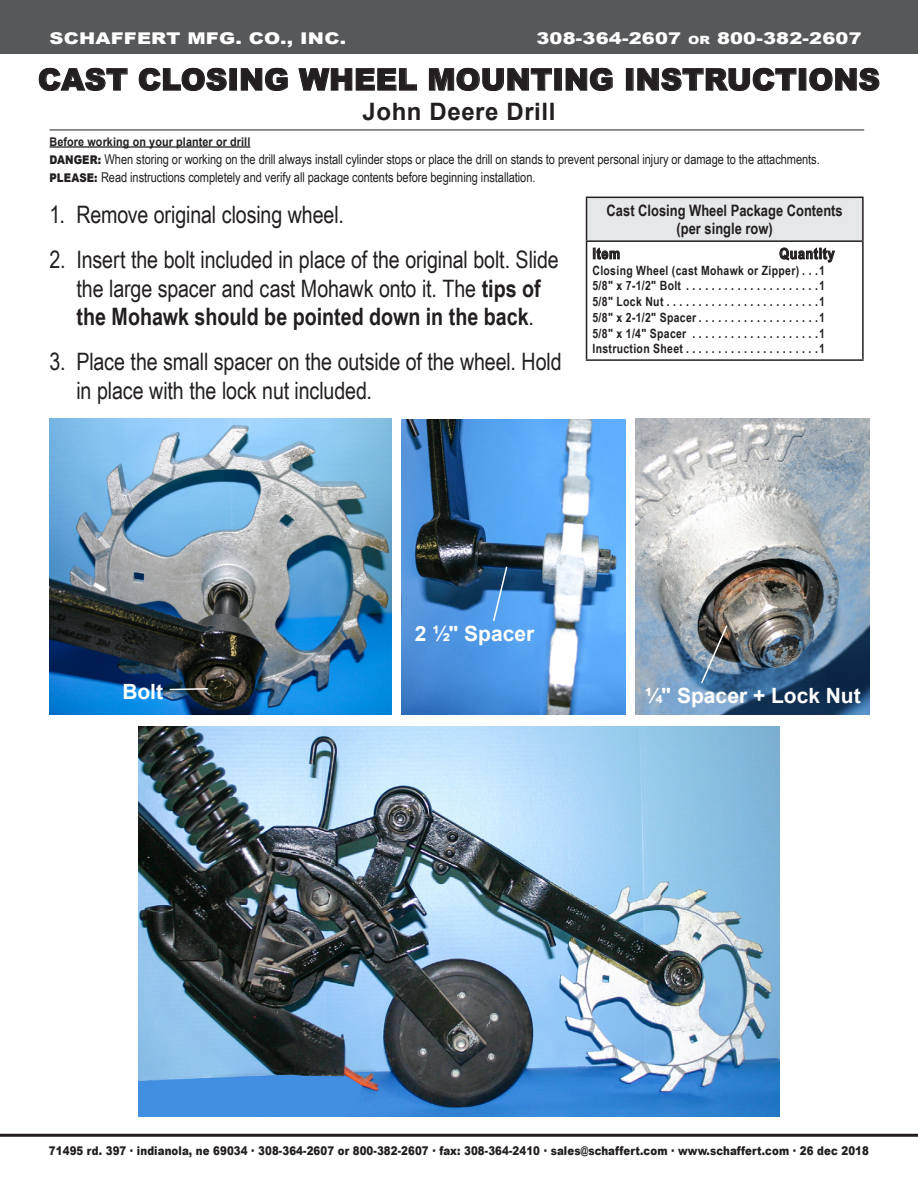
<style>
.page{position:relative;width:918px;height:1188px;background:#fff}
.page>*{position:absolute;margin:0;border:0;box-sizing:border-box;transform-origin:0 0}
.t1{font:900 30px "Arial";color:#231f20}
.t2{font:24px/28.5px "Arial Narrow";letter-spacing:-.005em;color:#231f20;text-align:center}
.Page_Subtitle{font:700 24px "Arial";letter-spacing:.025em;color:#231f20}
.t3{font:700 21px "Arial";color:#fff}
.t4{font:900 16.2px "Arial";letter-spacing:.01em;color:#fff;scale:1.2 1}
.t5{font:700 15.75px/18.9px "Arial Narrow";color:#231f20;text-align:center}
.t6{font:700 15px "Arial Narrow";letter-spacing:.05em;color:#231f20}
.t7{font:13.5px "Arial Narrow";letter-spacing:-.005em;color:#231f20}
.t8{font:700 12.75px "Arial Narrow";letter-spacing:.025em;color:#231f20}
.t9{font:900 12px "Arial";letter-spacing:.01em;color:#231f20;scale:.85 1}
.t10{font:700 12px "Arial";letter-spacing:.01em;color:#231f20;scale:.9 1}
.s1{font-size:11.4px}
.s2{font-family:"Arial";font-weight:900;font-size:12px}
.s3{font-weight:700}
</style>
<div class="page">
<svg style="left:39px;top:68px;width:89px;height:23px"></svg>
<svg style="left:139px;top:68px;width:88px;height:23px"></svg>
<div style="left:230px;top:68px;width:7px;height:22px;border:1px solid #231f20"></div>
<svg style="left:241px;top:68px;width:47px;height:23px"></svg>
<svg style="left:298px;top:68px;width:119px;height:23px"></svg>
<svg style="left:429px;top:68px;width:123px;height:23px"></svg>
<div style="left:555px;top:68px;width:7px;height:22px;border:1px solid #231f20"></div>
<svg style="left:566px;top:68px;width:47px;height:23px"></svg>
<div style="left:626px;top:68px;width:7px;height:22px;border:1px solid #231f20"></div>
<svg style="left:637px;top:68px;width:159px;height:23px"></svg>
<div style="left:799px;top:68px;width:7px;height:22px;border:1px solid #231f20"></div>
<svg style="left:809px;top:68px;width:70px;height:23px"></svg>
<div style="left:0;top:0;width:918px;height:54px;background:#57585a"></div>
<hr style="left:50px;top:130px;width:814px;height:1px;background:#231f20">
<hr style="left:0;top:1134px;width:918px;height:3px;background:#231f20">
<hr style="left:50px;top:146px;width:200px;height:2px;background:#231f20">
<div style="left:587px;top:197px;width:276px;height:44px;background:#e6e7e9"></div>
<hr style="left:586px;top:197px;width:278px;height:1px;background:#231f20">
<hr style="left:586px;top:198px;width:1px;height:42px;background:#231f20">
<hr style="left:862px;top:198px;width:2px;height:42px;background:#231f20">
<hr style="left:586px;top:240px;width:278px;height:2px;background:#231f20">
<hr style="left:586px;top:242px;width:1px;height:117px;background:#231f20">
<hr style="left:862px;top:242px;width:2px;height:117px;background:#231f20">
<hr style="left:586px;top:359px;width:278px;height:2px;background:#231f20">
<svg style="left:593px;top:248px;width:27px;height:11px"></svg>
<svg style="left:780px;top:248px;width:55px;height:14px"></svg>
<img style="left:50px;top:419px;width:342px;height:295px">
<img style="left:401px;top:419px;width:224px;height:295px">
<img style="left:635px;top:419px;width:234px;height:295px">
<img style="left:139px;top:726px;width:640px;height:390px">
<svg style="left:168px;top:687px;width:41px;height:4px"></svg>
<svg style="left:492px;top:565px;width:17px;height:58px"></svg>
<svg style="left:700px;top:624px;width:29px;height:61px;background:#596774"></svg>
<p class="t4" style="left:50px;top:26px;width:249px">SCHAFFERT MFG. CO., INC.</p>
<p class="t4" style="left:536px;top:26px;width:273px">308-364-2607 <span class="s1">or</span> 800-382-2607</p>
<p class="t1" style="left:38px;top:58px;width:844px">CAST CLOSING WHEEL MOUNTING INSTRUCTIONS</p>
<p class="Page_Subtitle" style="left:362px;top:96px;width:195px">John Deere Drill</p>
<p class="t10" style="left:50px;top:134px;width:225px">Before working on your planter or drill</p>
<p class="t7" style="left:50px;top:149px;width:772px"><span class="s2">DANGER:</span> When storing or working on the drill always install cylinder stops or place the drill on stands to prevent personal injury or damage to the attachments.</p>
<p class="t7" style="left:50px;top:167px;width:488px"><span class="s2">PLEASE:</span> Read instructions completely and verify all package contents before beginning installation.</p>
<p class="t5" style="left:607px;top:200px;width:238px">Cast Closing Wheel Package Contents (per single row)</p>
<p class="t6" style="left:593px;top:242px;width:29px">Item</p>
<p class="t6" style="left:779px;top:242px;width:57px">Quantity</p>
<p class="t8" style="left:593px;top:260px;width:234px">Closing Wheel (cast Mohawk or Zipper) . . 1</p>
<p class="t8" style="left:593px;top:276px;width:234px">5/8" x 7-1/2" Bolt . . . . . . . . . . . . . . . . . . . . 1</p>
<p class="t8" style="left:593px;top:292px;width:234px">5/8" Lock Nut . . . . . . . . . . . . . . . . . . . . . . . 1</p>
<p class="t8" style="left:593px;top:308px;width:234px">5/8" x 2-1/2" Spacer . . . . . . . . . . . . . . . . . . 1</p>
<p class="t8" style="left:593px;top:323px;width:234px">5/8" x 1/4" Spacer . . . . . . . . . . . . . . . . . . . 1</p>
<p class="t8" style="left:593px;top:339px;width:234px">Instruction Sheet . . . . . . . . . . . . . . . . . . . . 1</p>
<p class="t2" style="left:50px;top:200px;width:296px">1. Remove original closing wheel.</p>
<p class="t2" style="left:50px;top:245px;width:511px">2. Insert the bolt included in place of the original bolt. Slide the large spacer and cast Mohawk onto it. The <span class="s3">tips of<br>the Mohawk should be pointed down in the back</span>.</p>
<p class="t2" style="left:76px;top:347px;width:487px;text-align:left;text-indent:-27px">3. Place the small spacer on the outside of the wheel. Hold in place with the lock nut included.</p>
<p class="t3" style="left:122px;top:677px;width:42px">Bolt</p>
<p class="t3" style="left:415px;top:620px;width:121px">2 ½" Spacer</p>
<p class="t3" style="left:645px;top:682px;width:217px">¼" Spacer + Lock Nut</p>
<p class="t9" style="left:49px;top:1142px;width:966px">71495 rd. 397 ∙ indianola, ne 69034 ∙ 308-364-2607 or 800-382-2607 ∙ fax: 308-364-2410 ∙ sales@schaffert.com ∙ www.schaffert.com ∙ 26 dec 2018</p>
</div>
